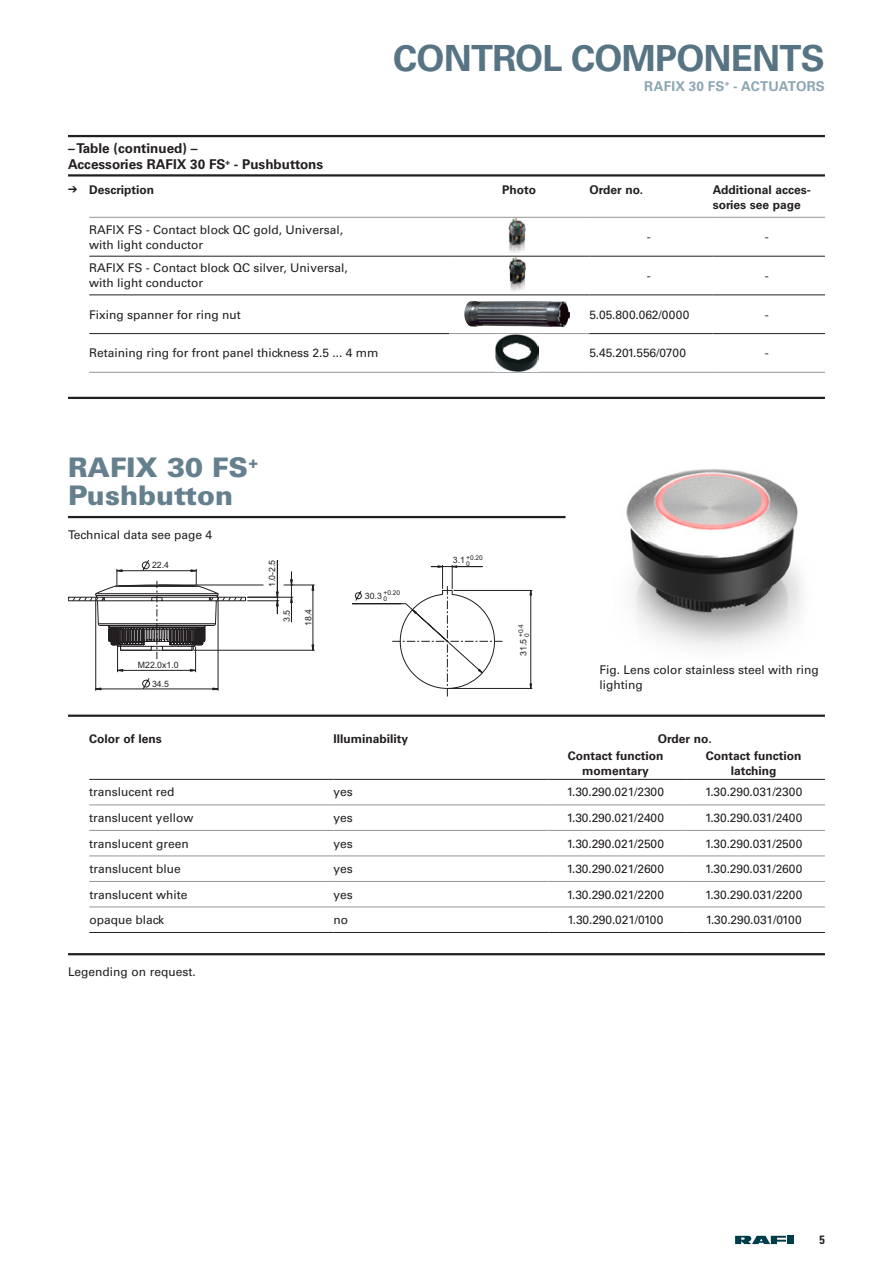
<style>
.page{position:relative;width:893px;height:1263px;background:#fff}
.page>*{position:absolute;margin:0;border:0;box-sizing:border-box;transform-origin:0 0}
.t1{font:700 36px "Univers";letter-spacing:-.02em;color:#567483}
.t2{font:900 27px/28.5px "Univers";color:#647f8d}
.t3{font:700 13.5px/16.5px "Univers";color:#231f20}
.t4{font:700 13.5px "Univers LT Std";letter-spacing:.015em;color:#8ca6b4}
.t5{font:12px/15px "Univers LT Std";color:#231f20}
.t6{font:700 12px/15px "Univers LT Std";color:#231f20}
.t7{font:700 condensed 12px "Univers LT Std";color:#231f20}
.t8{font:8.85px "Arial";color:#231f20}
.t9{font:8.7px/18.5px "Arial";color:#231f20;text-align:center}
.t10{font:6.6px/6px "Arial";color:#231f20}
.s1{font-size:8.85px}
</style>
<div class="page">
<img style="left:626px;top:469px;width:176px;height:179px">
<svg style="left:735px;top:1236px;width:51px;height:8px"></svg>
<div style="left:787px;top:1236px;width:6px;height:8px;background:#003d4a"></div>
<hr style="left:89px;top:217px;width:360px;height:1px;background:#939598">
<hr style="left:89px;top:256px;width:360px;height:1px;background:#231f20">
<hr style="left:89px;top:295px;width:360px;height:1px;background:#231f20">
<hr style="left:89px;top:333px;width:360px;height:1px;background:#231f20">
<hr style="left:89px;top:372px;width:360px;height:1px;background:#939598">
<hr style="left:449px;top:217px;width:140px;height:1px;background:#939598">
<hr style="left:449px;top:256px;width:140px;height:1px;background:#231f20">
<hr style="left:449px;top:295px;width:140px;height:1px;background:#231f20">
<hr style="left:449px;top:333px;width:140px;height:1px;background:#939598">
<hr style="left:449px;top:372px;width:140px;height:1px;background:#939598">
<hr style="left:589px;top:217px;width:124px;height:1px;background:#939598">
<hr style="left:589px;top:256px;width:124px;height:1px;background:#231f20">
<hr style="left:589px;top:295px;width:124px;height:1px;background:#231f20">
<hr style="left:589px;top:333px;width:124px;height:1px;background:#231f20">
<hr style="left:589px;top:372px;width:124px;height:1px;background:#939598">
<hr style="left:713px;top:217px;width:112px;height:1px;background:#939598">
<hr style="left:713px;top:256px;width:112px;height:1px;background:#231f20">
<hr style="left:713px;top:295px;width:112px;height:1px;background:#231f20">
<hr style="left:713px;top:333px;width:112px;height:1px;background:#231f20">
<hr style="left:713px;top:372px;width:112px;height:1px;background:#939598">
<img style="left:509px;top:219px;width:16px;height:34px">
<img style="left:509px;top:257px;width:16px;height:35px">
<img style="left:464px;top:301px;width:106px;height:26px">
<img style="left:495px;top:335px;width:44px;height:36px">
<hr style="left:68px;top:135px;width:757px;height:2px;background:#231f20">
<hr style="left:68px;top:174px;width:757px;height:3px;background:#231f20">
<hr style="left:68px;top:397px;width:757px;height:2px;background:#231f20">
<hr style="left:68px;top:516px;width:498px;height:2px;background:#231f20">
<svg style="left:142px;top:678px;width:8px;height:11px"></svg>
<hr style="left:95px;top:597px;width:1px;height:94px;background:#231f20">
<hr style="left:218px;top:597px;width:1px;height:94px;background:#231f20">
<hr style="left:96px;top:689px;width:61px;height:1px;background:#231f20">
<hr style="left:157px;top:689px;width:61px;height:1px;background:#231f20">
<svg style="left:68px;top:560px;width:247px;height:112px"></svg>
<svg style="left:352px;top:565px;width:180px;height:132px"></svg>
<hr style="left:68px;top:715px;width:757px;height:2px;background:#231f20">
<hr style="left:89px;top:779px;width:245px;height:1px;background:#231f20">
<hr style="left:89px;top:804px;width:245px;height:1px;background:#939598">
<hr style="left:89px;top:830px;width:245px;height:1px;background:#939598">
<hr style="left:89px;top:855px;width:245px;height:1px;background:#939598">
<hr style="left:89px;top:881px;width:245px;height:1px;background:#939598">
<hr style="left:89px;top:906px;width:245px;height:1px;background:#939598">
<hr style="left:89px;top:932px;width:245px;height:1px;background:#231f20">
<hr style="left:334px;top:779px;width:215px;height:1px;background:#231f20">
<hr style="left:334px;top:804px;width:215px;height:1px;background:#939598">
<hr style="left:334px;top:830px;width:215px;height:1px;background:#939598">
<hr style="left:334px;top:855px;width:215px;height:1px;background:#939598">
<hr style="left:334px;top:881px;width:215px;height:1px;background:#939598">
<hr style="left:334px;top:906px;width:215px;height:1px;background:#939598">
<hr style="left:334px;top:932px;width:215px;height:1px;background:#231f20">
<hr style="left:549px;top:779px;width:138px;height:1px;background:#231f20">
<hr style="left:549px;top:804px;width:138px;height:1px;background:#939598">
<hr style="left:549px;top:830px;width:138px;height:1px;background:#939598">
<hr style="left:549px;top:855px;width:138px;height:1px;background:#939598">
<hr style="left:549px;top:881px;width:138px;height:1px;background:#939598">
<hr style="left:549px;top:906px;width:138px;height:1px;background:#939598">
<hr style="left:549px;top:932px;width:138px;height:1px;background:#231f20">
<hr style="left:687px;top:779px;width:138px;height:1px;background:#231f20">
<hr style="left:687px;top:804px;width:138px;height:1px;background:#939598">
<hr style="left:687px;top:830px;width:138px;height:1px;background:#939598">
<hr style="left:687px;top:855px;width:138px;height:1px;background:#939598">
<hr style="left:687px;top:881px;width:138px;height:1px;background:#939598">
<hr style="left:687px;top:906px;width:138px;height:1px;background:#939598">
<hr style="left:687px;top:932px;width:138px;height:1px;background:#231f20">
<hr style="left:68px;top:953px;width:757px;height:2px;background:#231f20">
<h1 class="t1" style="left:393px;top:37px;width:433px">CONTROL COMPONENTS</h1>
<p class="t3" style="left:68px;top:140px;width:257px">– Table (continued) –<br>Accessories RAFIX 30 FS<sup>+</sup> - Pushbuttons</p>
<p class="t4" style="left:644px;top:78px;width:182px">RAFIX 30 FS<sup>+</sup> - ACTUATORS</p>
<p class="t6" style="left:68px;top:182px;width:88px">➔ Description</p>
<p class="t6" style="left:502px;top:182px;width:35px">Photo</p>
<p class="t6" style="left:589px;top:182px;width:55px">Order no.</p>
<p class="t6" style="left:713px;top:182px;width:100px">Additional acces&shy;sories see page</p>
<p class="t5" style="left:89px;top:222px;width:255px">RAFIX FS - Contact block QC gold, Universal, with light conductor</p>
<p class="t5" style="left:647px;top:230px;width:5px">-</p>
<p class="t5" style="left:765px;top:229px;width:5px">-</p>
<p class="t5" style="left:89px;top:261px;width:260px">RAFIX FS - Contact block QC silver, Universal, with light conductor</p>
<p class="t5" style="left:647px;top:268px;width:5px">-</p>
<p class="t5" style="left:765px;top:268px;width:5px">-</p>
<p class="t5" style="left:89px;top:307px;width:153px">Fixing spanner for ring nut</p>
<p class="t5" style="left:589px;top:307px;width:102px">5.05.800.062/0000</p>
<p class="t5" style="left:765px;top:307px;width:5px">-</p>
<p class="t5" style="left:89px;top:346px;width:291px">Retaining ring for front panel thickness 2.5 ... 4 mm</p>
<p class="t5" style="left:589px;top:346px;width:98px">5.45.201.556/0700</p>
<p class="t5" style="left:765px;top:346px;width:5px">-</p>
<h2 class="t2" style="left:68px;top:453px;width:192px">RAFIX 30 FS<sup>+<br></sup>Pushbutton</h2>
<p class="t5" style="left:68px;top:528px;width:146px">Technical data see page 4</p>
<p class="t9" style="left:152px;top:556px;width:19px">22.4</p>
<p class="t9" style="left:263px;top:587px;width:29px;rotate:-90deg">1.0-2.5</p>
<p class="t9" style="left:278px;top:622px;width:14px;rotate:-90deg">3.5</p>
<p class="t9" style="left:299px;top:626px;width:19px;rotate:-90deg">18.4</p>
<p class="t9" style="left:138px;top:656px;width:42px">M22.0x1.0<br>34.5</p>
<p class="t10" style="left:384px;top:590px;width:18px;text-indent:-19px"><span class="s1">30.3</span> +0.20<br>0</p>
<p class="t10" style="left:453px;top:554px;width:31px;text-align:center"><span class="s1">3.1</span> +0.20<br>0</p>
<p class="t8" style="left:518px;top:656px;width:33px;rotate:-90deg">31.5 <sup>+0.4</sup></p>
<p class="t10" style="left:524px;top:637px;width:5px;rotate:-90deg">0</p>
<p class="t5" style="left:600px;top:662px;width:221px">Fig. Lens color stainless steel with ring lighting</p>
<p class="t6" style="left:89px;top:731px;width:74px">Color of lens</p>
<p class="t6" style="left:334px;top:731px;width:76px">Illuminability</p>
<p class="t6" style="left:568px;top:730px;width:146px;line-height:17px;text-indent:90px">Order no.<br>Contact function</p>
<p class="t6" style="left:582px;top:763px;width:68px">momentary</p>
<p class="t6" style="left:706px;top:748px;width:97px;text-align:center">Contact function latching</p>
<p class="t5" style="left:89px;top:785px;width:87px">translucent red</p>
<p class="t5" style="left:334px;top:785px;width:21px">yes</p>
<p class="t5" style="left:567px;top:785px;width:99px">1.30.290.021/2300</p>
<p class="t5" style="left:705px;top:785px;width:99px">1.30.290.031/2300</p>
<p class="t5" style="left:89px;top:810px;width:106px">translucent yellow</p>
<p class="t5" style="left:334px;top:810px;width:21px">yes</p>
<p class="t5" style="left:567px;top:810px;width:99px">1.30.290.021/2400</p>
<p class="t5" style="left:705px;top:810px;width:99px">1.30.290.031/2400</p>
<p class="t5" style="left:89px;top:836px;width:101px">translucent green</p>
<p class="t5" style="left:334px;top:836px;width:21px">yes</p>
<p class="t5" style="left:567px;top:836px;width:99px">1.30.290.021/2500</p>
<p class="t5" style="left:705px;top:836px;width:99px">1.30.290.031/2500</p>
<p class="t5" style="left:89px;top:861px;width:93px">translucent blue</p>
<p class="t5" style="left:334px;top:861px;width:21px">yes</p>
<p class="t5" style="left:567px;top:861px;width:99px">1.30.290.021/2600</p>
<p class="t5" style="left:705px;top:861px;width:99px">1.30.290.031/2600</p>
<p class="t5" style="left:89px;top:887px;width:100px">translucent white</p>
<p class="t5" style="left:334px;top:887px;width:21px">yes</p>
<p class="t5" style="left:567px;top:887px;width:99px">1.30.290.021/2200</p>
<p class="t5" style="left:705px;top:887px;width:99px">1.30.290.031/2200</p>
<p class="t5" style="left:89px;top:912px;width:76px">opaque black</p>
<p class="t5" style="left:334px;top:912px;width:16px">no</p>
<p class="t5" style="left:567px;top:912px;width:98px">1.30.290.021/0100</p>
<p class="t5" style="left:706px;top:912px;width:98px">1.30.290.031/0100</p>
<p class="t5" style="left:68px;top:964px;width:129px">Legending on request.</p>
<p class="t7" style="left:820px;top:1232px;width:7px">5</p>
</div>
